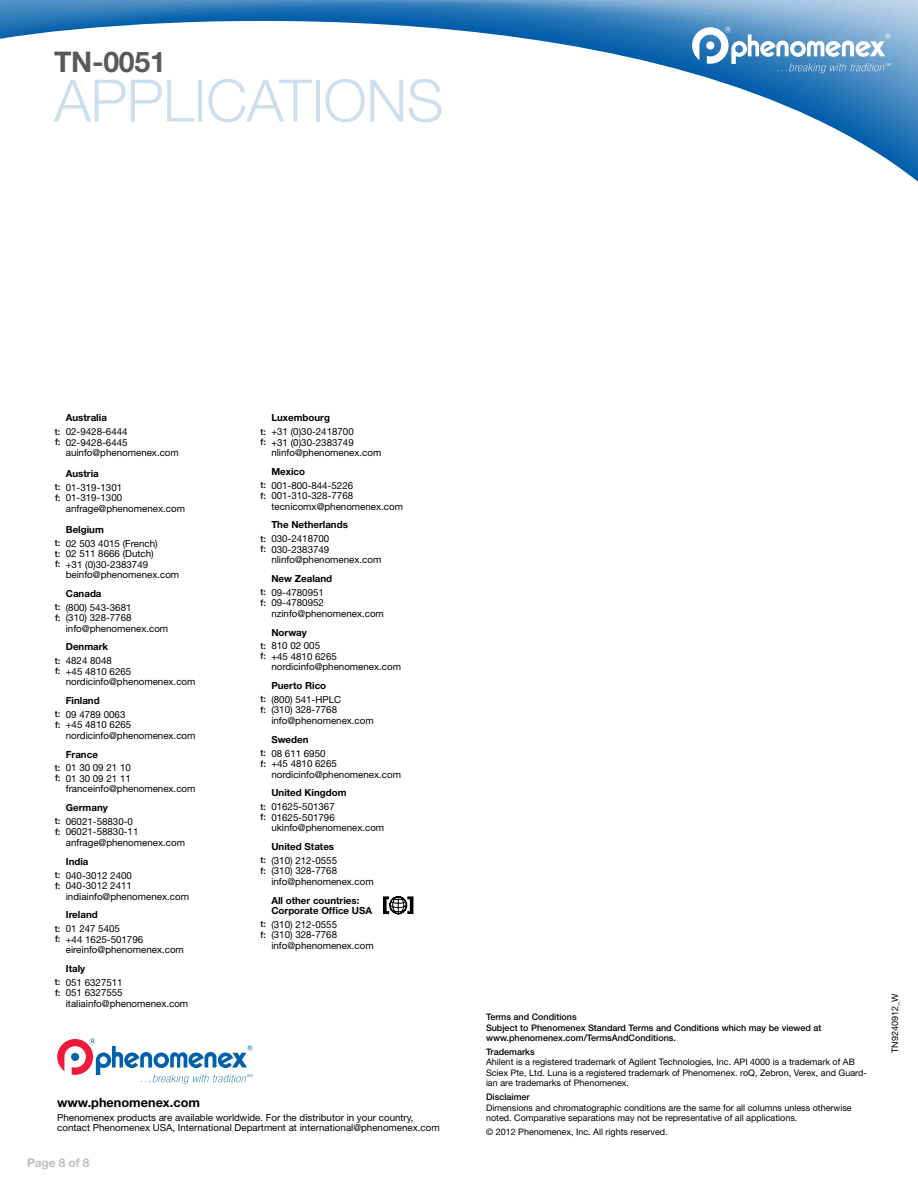
<style>
.page{position:relative;width:918px;height:1188px;background:#fff}
.page>*{position:absolute;margin:0;border:0;box-sizing:border-box;transform-origin:0 0}
.t1{font:300 58.5px "Helvetica Neue LT Std";letter-spacing:-.01em;color:#ccdfee}
.t2{font:700 28.5px "Helvetica Neue LT Std";letter-spacing:-.01em;color:#58595b}
.t3{font:700 12.75px "Helvetica Neue LT Std";color:#000}
.t4{font:700 12px "Helvetica Neue LT Std";letter-spacing:-.01em;color:#bcbdc0}
.t5{font:9.75px/10.5px "Helvetica Neue LT Std";color:#000}
.t6{font:700 9.75px/10.5px "Helvetica Neue LT Std";color:#000}
.t7{font:9px/10.5px "Helvetica Neue LT Std";color:#000}
.t8{font:500 9px/10.5px "Helvetica Neue LT Std";color:#000}
</style>
<div class="page">
<svg style="left:0;top:0;width:918px;height:182px"></svg>
<svg style="left:692px;top:26px;width:199px;height:47px"></svg>
<svg style="left:57px;top:1038px;width:196px;height:46px"></svg>
<svg style="left:383px;top:896px;width:30px;height:18px"></svg>
<h2 class="t2" style="left:54px;top:45px;width:113px">TN-0051</h2>
<h1 class="t1" style="left:54px;top:65px;width:391px">APPLICATIONS</h1>
<p class="t6" style="left:66px;top:412px;width:43px">Australia</p>
<p class="t5" style="left:66px;top:426px;width:115px">02-9428-6444<br>02-9428-6445 auinfo@phenomenex.com</p>
<p class="t8" style="left:55px;top:426px;width:7px">t: f:</p>
<p class="t6" style="left:66px;top:468px;width:35px">Austria</p>
<p class="t5" style="left:66px;top:482px;width:121px">01-319-1301<br>01-319-1300 anfrage@phenomenex.com</p>
<p class="t8" style="left:55px;top:482px;width:7px">t: f:</p>
<p class="t6" style="left:66px;top:524px;width:40px">Belgium</p>
<p class="t5" style="left:66px;top:538px;width:115px">02 503 4015 (French)<br>02 511 8666 (Dutch)<br>+31 (0)30-2383749 beinfo@phenomenex.com</p>
<p class="t8" style="left:55px;top:537px;width:7px;text-align:justify">t: t: f:</p>
<p class="t6" style="left:66px;top:588px;width:37px">Canada</p>
<p class="t5" style="left:66px;top:602px;width:104px">(800) 543-3681<br>(310) 328-7768 info@phenomenex.com</p>
<p class="t8" style="left:55px;top:602px;width:7px">t: f:</p>
<p class="t6" style="left:66px;top:642px;width:44px">Denmark</p>
<p class="t5" style="left:66px;top:655px;width:131px">4824 8048<br>+45 4810 6265 nordicinfo@phenomenex.com</p>
<p class="t8" style="left:55px;top:655px;width:7px">t: f:</p>
<p class="t6" style="left:66px;top:695px;width:35px">Finland</p>
<p class="t5" style="left:66px;top:709px;width:131px">09 4789 0063<br>+45 4810 6265 nordicinfo@phenomenex.com</p>
<p class="t8" style="left:55px;top:709px;width:7px">t: f:</p>
<p class="t6" style="left:66px;top:749px;width:34px">France</p>
<p class="t5" style="left:66px;top:763px;width:131px">01 30 09 21 10<br>01 30 09 21 11 franceinfo@phenomenex.com</p>
<p class="t8" style="left:55px;top:762px;width:7px">t: f:</p>
<p class="t6" style="left:66px;top:802px;width:44px">Germany</p>
<p class="t5" style="left:66px;top:816px;width:121px">06021-58830-0<br>06021-58830-11 anfrage@phenomenex.com</p>
<p class="t8" style="left:55px;top:816px;width:7px">t: f:</p>
<p class="t6" style="left:66px;top:856px;width:24px">India</p>
<p class="t5" style="left:66px;top:870px;width:125px">040-3012 2400<br>040-3012 2411 indiainfo@phenomenex.com</p>
<p class="t8" style="left:55px;top:869px;width:7px">t: f:</p>
<p class="t6" style="left:66px;top:909px;width:33px">Ireland</p>
<p class="t5" style="left:66px;top:923px;width:120px">01 247 5405<br>+44 1625-501796 eireinfo@phenomenex.com</p>
<p class="t8" style="left:55px;top:923px;width:7px">t: f:</p>
<p class="t6" style="left:66px;top:963px;width:21px">Italy</p>
<p class="t5" style="left:66px;top:977px;width:124px">051 6327511<br>051 6327555 italiainfo@phenomenex.com</p>
<p class="t8" style="left:55px;top:977px;width:7px">t: f:</p>
<p class="t6" style="left:271px;top:412px;width:60px">Luxembourg</p>
<p class="t5" style="left:271px;top:426px;width:112px">+31 (0)30-2418700<br>+31 (0)30-2383749 nlinfo@phenomenex.com</p>
<p class="t8" style="left:260px;top:426px;width:7px">t: f:</p>
<p class="t6" style="left:271px;top:466px;width:35px">Mexico</p>
<p class="t5" style="left:271px;top:480px;width:133px">001-800-844-5226<br>001-310-328-7768 tecnicomx@phenomenex.com</p>
<p class="t8" style="left:260px;top:480px;width:7px">t: f:</p>
<p class="t6" style="left:271px;top:520px;width:78px">The Netherlands</p>
<p class="t5" style="left:271px;top:533px;width:112px">030-2418700<br>030-2383749 nlinfo@phenomenex.com</p>
<p class="t8" style="left:260px;top:533px;width:7px">t: f:</p>
<p class="t6" style="left:271px;top:573px;width:62px">New Zealand</p>
<p class="t5" style="left:271px;top:587px;width:114px">09-4780951<br>09-4780952 nzinfo@phenomenex.com</p>
<p class="t8" style="left:260px;top:587px;width:7px">t: f:</p>
<p class="t6" style="left:271px;top:627px;width:37px">Norway</p>
<p class="t5" style="left:271px;top:641px;width:131px">810 02 005<br>+45 4810 6265 nordicinfo@phenomenex.com</p>
<p class="t8" style="left:260px;top:640px;width:7px">t: f:</p>
<p class="t6" style="left:271px;top:680px;width:56px">Puerto Rico</p>
<p class="t5" style="left:271px;top:694px;width:104px">(800) 541-HPLC<br>(310) 328-7768 info@phenomenex.com</p>
<p class="t8" style="left:260px;top:694px;width:7px">t: f:</p>
<p class="t6" style="left:271px;top:734px;width:39px">Sweden</p>
<p class="t5" style="left:271px;top:748px;width:131px">08 611 6950<br>+45 4810 6265 nordicinfo@phenomenex.com</p>
<p class="t8" style="left:260px;top:747px;width:7px">t: f:</p>
<p class="t6" style="left:271px;top:787px;width:77px">United Kingdom</p>
<p class="t5" style="left:271px;top:801px;width:114px">01625-501367<br>01625-501796 ukinfo@phenomenex.com</p>
<p class="t8" style="left:260px;top:801px;width:7px">t: f:</p>
<p class="t6" style="left:271px;top:841px;width:64px">United States</p>
<p class="t5" style="left:271px;top:855px;width:104px">(310) 212-0555<br>(310) 328-7768 info@phenomenex.com</p>
<p class="t8" style="left:260px;top:855px;width:7px">t: f:</p>
<p class="t6" style="left:271px;top:895px;width:102px">All other countries:<br>Corporate Office USA</p>
<p class="t5" style="left:271px;top:919px;width:104px">(310) 212-0555<br>(310) 328-7768 info@phenomenex.com</p>
<p class="t8" style="left:260px;top:919px;width:7px">t: f:</p>
<h3 class="t3" style="left:57px;top:1095px;width:144px">www.phenomenex.com</h3>
<p class="t5" style="left:57px;top:1112px;width:384px">Phenomenex products are available worldwide. For the distributor in your country, contact Phenomenex USA, International Department at international@phenomenex.com</p>
<p class="t4" style="left:27px;top:1155px;width:64px">Page 8 of 8</p>
<p class="t8" style="left:486px;top:1011px;width:337px">Terms and Conditions<br>Subject to Phenomenex Standard Terms and Conditions which may be viewed at www.phenomenex.com/TermsAndConditions.</p>
<p class="t8" style="left:486px;top:1046px;width:50px">Trademarks</p>
<p class="t7" style="left:486px;top:1057px;width:382px">Ahilent is a registered trademark of Agilent Technologies, Inc. API 4000 is a trademark of AB<br>Sciex Pte, Ltd. Luna is a registered trademark of Phenomenex. roQ, Zebron, Verex, and Guard&shy;ian are trademarks of Phenomenex.</p>
<p class="t8" style="left:486px;top:1091px;width:45px">Disclaimer</p>
<p class="t7" style="left:486px;top:1102px;width:367px">Dimensions and chromatographic conditions are the same for all columns unless otherwise noted. Comparative separations may not be representative of all applications.</p>
<p class="t7" style="left:486px;top:1126px;width:183px">© 2012 Phenomenex, Inc. All rights reserved.</p>
<p class="t7" style="left:890px;top:1053px;width:61px;rotate:-90deg">TN9240912_W</p>
</div>
